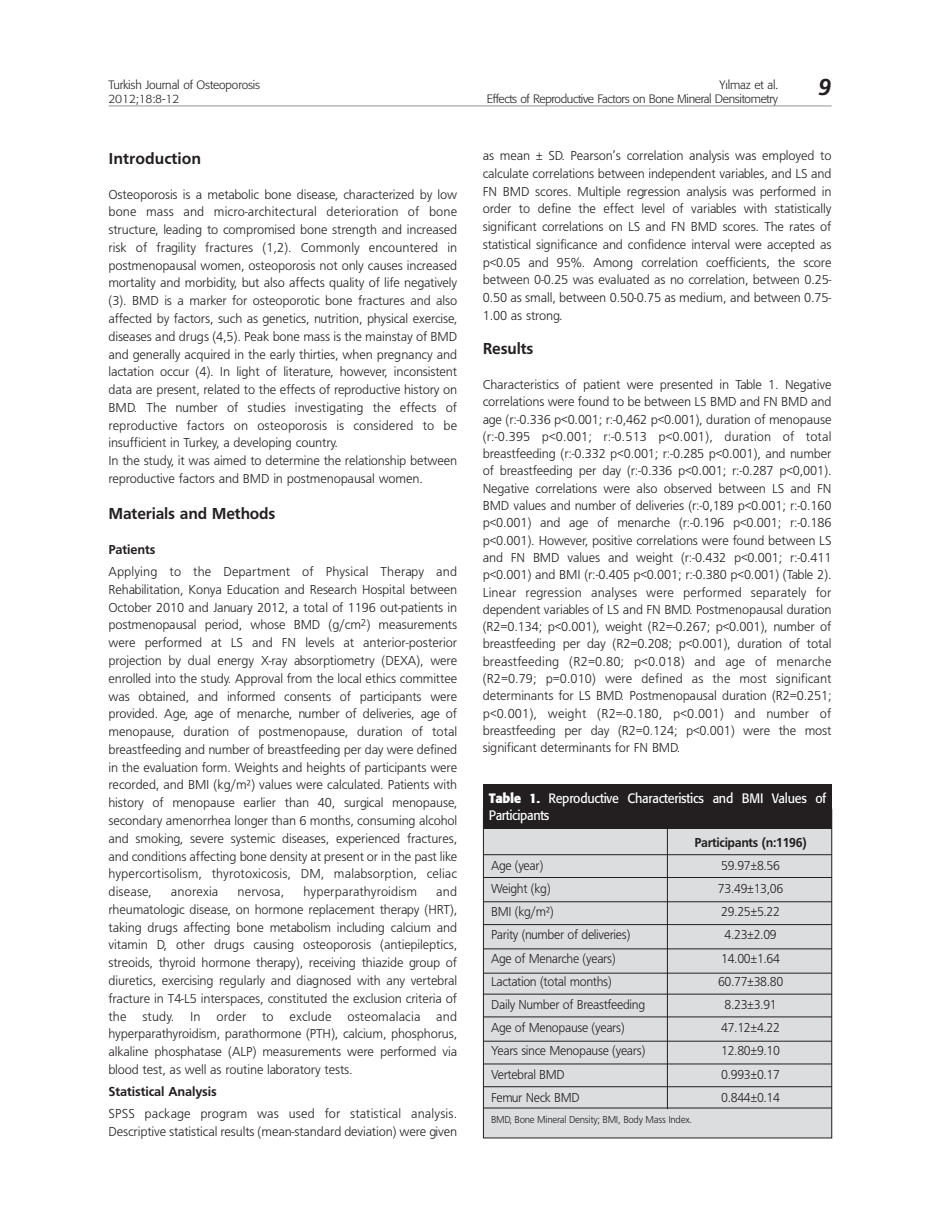
<style>
.page{position:relative;width:940px;height:1217px;background:#fff}
.page>*{position:absolute;margin:0;border:0;box-sizing:border-box;transform-origin:0 0}
.t1{font:24px "Frugal Bold Italic Tr";color:#231f20}
.t2{font:16.5px "Frugal Bold Tr";letter-spacing:-.01em;color:#231f20}
.t3{font:13.5px/17.7px "Frugal Normal Tr";letter-spacing:-.01em;color:#231f20;text-align:justify}
.t4{font:13.5px "Frugal Normal Tr";letter-spacing:-.01em;color:#231f20;scale:.95 1}
.t5{font:13.5px/16.5px "Formata Tr";letter-spacing:-.02em;color:#fff;scale:.93 1}
.t6{font:13.5px "Frugal Normal Tr";letter-spacing:.01em;color:#231f20}
.t7{font:13.5px "Frugal Bold Tr";letter-spacing:-.01em;color:#231f20}
.t8{font:13.5px "Frugal Bold Tr";letter-spacing:-.01em;color:#231f20;scale:.95 1}
.t9{font:12px/13.5px "Formata Light Tr";letter-spacing:-.03em;color:#231f20;text-align:right}
.t10{font:12px/13.5px "Formata Light Tr";letter-spacing:-.01em;color:#231f20}
.t11{font:10.5px "Frugal Normal Tr";letter-spacing:-.025em;color:#231f20;scale:.95 1}
.s1{font-family:"Formata Bold Tr"}
</style>
<div class="page">
<div style="left:483px;top:809px;width:348px;height:328px;background:#dcdddf"></div>
<div style="left:483px;top:784px;width:349px;height:44px;background:#231f20"></div>
<hr style="left:483px;top:854px;width:349px;height:1px;background:#231f20">
<hr style="left:483px;top:877px;width:349px;height:1px;background:#231f20">
<hr style="left:483px;top:901px;width:349px;height:1px;background:#231f20">
<hr style="left:483px;top:924px;width:349px;height:1px;background:#231f20">
<hr style="left:483px;top:948px;width:349px;height:1px;background:#231f20">
<hr style="left:483px;top:972px;width:349px;height:1px;background:#231f20">
<hr style="left:483px;top:993px;width:349px;height:1px;background:#231f20">
<hr style="left:483px;top:1016px;width:349px;height:1px;background:#231f20">
<hr style="left:483px;top:1040px;width:349px;height:1px;background:#231f20">
<hr style="left:483px;top:1063px;width:349px;height:1px;background:#231f20">
<hr style="left:483px;top:1086px;width:349px;height:1px;background:#231f20">
<hr style="left:483px;top:1107px;width:349px;height:1px;background:#231f20">
<hr style="left:667px;top:825px;width:1px;height:283px;background:#231f20">
<hr style="left:108px;top:106px;width:723px;height:1px;background:#939598">
<p class="t10" style="left:108px;top:79px;width:153px">Turkish Journal of Osteoporosis<br>2012;18:8-12</p>
<h1 class="t1" style="left:818px;top:78px;width:14px">9</h1>
<p class="t9" style="left:487px;top:79px;width:292px">Yılmaz et al.<br>Effects of Reproductive Factors on Bone Mineral Densitometry</p>
<p class="t2" style="left:108px;top:152px;width:94px">Introduction</p>
<p class="t3" style="left:108px;top:186px;width:350px;text-align:left">Osteoporosis is a metabolic bone disease, characterized by low bone mass and micro-architectural deterioration of bone structure, leading to compromised bone strength and increased risk of fragility fractures (1,2). Commonly encountered in postmenopausal women, osteoporosis not only causes increased mortality and morbidity, but also affects quality of life negatively (3). BMD is a marker for osteoporotic bone fractures and also affected by factors, such as genetics, nutrition, physical exercise, diseases and drugs (4,5). Peak bone mass is the mainstay of BMD and generally acquired in the early thirties, when pregnancy and lactation occur (4). In light of literature, however, inconsistent data are present, related to the effects of reproductive history on BMD. The number of studies investigating the effects of reproductive factors on osteoporosis is considered to be insufficient in Turkey, a developing country.<br>In the study, it was aimed to determine the relationship between reproductive factors and BMD in postmenopausal women.</p>
<p class="t2" style="left:108px;top:506px;width:168px">Materials and Methods</p>
<p class="t7" style="left:108px;top:544px;width:49px">Patients</p>
<p class="t3" style="left:108px;top:563px;width:350px">Applying to the Department of Physical Therapy and Rehabilitation, Konya Education and Research Hospital between October 2010 and January 2012, a total of 1196 out-patients in postmenopausal period, whose BMD (g/cm<sup>2</sup>) measurements were performed at LS and FN levels at anterior-posterior projection by dual energy X-ray absorptiometry (DEXA), were enrolled into the study. Approval from the local ethics committee was obtained, and informed consents of participants were provided. Age, age of menarche, number of deliveries, age of menopause, duration of postmenopause, duration of total breastfeeding and number of breastfeeding per day were defined in the evaluation form. Weights and heights of participants were recorded, and BMI (kg/m²) values were calculated. Patients with history of menopause earlier than 40, surgical menopause, secondary amenorrhea longer than 6 months, consuming alcohol and smoking, severe systemic diseases, experienced fractures, and conditions affecting bone density at present or in the past like hypercortisolism, thyrotoxicosis, DM, malabsorption, celiac disease,</p>
<p class="t3" style="left:108px;top:883px;width:350px;text-indent:328px">and rheumatologic disease, on hormone replacement therapy (HRT), taking drugs affecting bone metabolism including calcium and vitamin D, other drugs causing osteoporosis (antiepileptics, streoids, thyroid hormone therapy), receiving thiazide group of diuretics, exercising regularly and diagnosed with any vertebral fracture in T4-L5 interspaces, constituted the exclusion criteria of the study. In order to exclude osteomalacia and hyperparathyroidism, parathormone (PTH), calcium, phosphorus, alkaline phosphatase (ALP) measurements were performed via blood test, as well as routine laboratory tests.</p>
<p class="t7" style="left:108px;top:1085px;width:110px">Statistical Analysis</p>
<p class="t3" style="left:108px;top:1105px;width:350px">SPSS package program was used for statistical analysis.<br>Descriptive statistical results (mean-standard deviation) were given</p>
<p class="t6" style="left:171px;top:886px;width:49px">anorexia</p>
<p class="t6" style="left:238px;top:886px;width:48px">nervosa,</p>
<p class="t6" style="left:303px;top:886px;width:115px">hyperparathyroidism</p>
<p class="t3" style="left:483px;top:148px;width:350px">as mean ± SD. Pearson’s correlation analysis was employed to calculate correlations between independent variables, and LS and FN BMD scores. Multiple regression analysis was performed in order to define the effect level of variables with statistically significant correlations on LS and FN BMD scores. The rates of statistical significance and confidence interval were accepted as p&lt;0.05 and 95%. Among correlation coefficients, the score between 0-0.25 was evaluated as no correlation, between 0.25- 0.50 as small, between 0.50-0.75 as medium, and between 0.75- 1.00 as strong.</p>
<p class="t2" style="left:483px;top:342px;width:52px">Results</p>
<p class="t3" style="left:483px;top:377px;width:350px;line-height:17.2px">Characteristics of patient were presented in Table 1. Negative correlations were found to be between LS BMD and FN BMD and age (r:-0.336 p&lt;0.001; r:-0,462 p&lt;0.001), duration of menopause (r:-0.395 p&lt;0.001; r:-0.513 p&lt;0.001), duration of total breastfeeding (r:-0.332 p&lt;0.001; r:-0.285 p&lt;0.001), and number of breastfeeding per day (r:-0.336 p&lt;0.001; r:-0.287 p&lt;0,001).<br>Negative correlations were also observed between LS and FN BMD values and number of deliveries (r:-0,189 p&lt;0.001; r:-0.160 p&lt;0.001) and age of menarche (r:-0.196 p&lt;0.001; r:-0.186 p&lt;0.001). However, positive correlations were found between LS and FN BMD values and weight (r:-0.432 p&lt;0.001; r:-0.411 p&lt;0.001) and BMI (r:-0.405 p&lt;0.001; r:-0.380 p&lt;0.001) (Table 2).<br>Linear regression analyses were performed separately for dependent variables of LS and FN BMD. Postmenopausal duration (R2=0.134; p&lt;0.001), weight (R2=-0.267; p&lt;0.001), number of breastfeeding per day (R2=0.208; p&lt;0.001), duration of total breastfeeding (R2=0.80; p&lt;0.018) and age of menarche (R2=0.79; p=0.010) were defined as the most significant determinants for LS BMD. Postmenopausal duration (R2=0.251; p&lt;0.001), weight (R2=-0.180, p&lt;0.001) and number of breastfeeding per day (R2=0.124; p&lt;0.001) were the most significant determinants for FN BMD.</p>
<p class="t5" style="left:489px;top:790px;width:364px"><span class="s1">Table 1.</span> Reproductive Characteristics and BMI Values of<br>Participants</p>
<p class="t8" style="left:694px;top:836px;width:120px">Participants (n:1196)</p>
<p class="t4" style="left:491px;top:859px;width:56px">Age (year)</p>
<p class="t4" style="left:721px;top:859px;width:63px">59.97±8.56</p>
<p class="t4" style="left:491px;top:883px;width:64px">Weight (kg)</p>
<p class="t4" style="left:718px;top:883px;width:70px">73.49±13,06</p>
<p class="t4" style="left:491px;top:906px;width:67px">BMI (kg/m²)</p>
<p class="t4" style="left:721px;top:906px;width:63px">29.25±5.22</p>
<p class="t4" style="left:491px;top:929px;width:148px">Parity (number of deliveries)</p>
<p class="t4" style="left:724px;top:929px;width:56px">4.23±2.09</p>
<p class="t4" style="left:491px;top:952px;width:132px">Age of Menarche (years)</p>
<p class="t4" style="left:721px;top:952px;width:63px">14.00±1.64</p>
<p class="t4" style="left:491px;top:975px;width:128px">Lactation (total months)</p>
<p class="t4" style="left:718px;top:975px;width:70px">60.77±38.80</p>
<p class="t4" style="left:491px;top:999px;width:164px">Daily Number of Breastfeeding</p>
<p class="t4" style="left:724px;top:999px;width:56px">8.23±3.91</p>
<p class="t4" style="left:491px;top:1022px;width:142px">Age of Menopause (years)</p>
<p class="t4" style="left:721px;top:1022px;width:63px">47.12±4.22</p>
<p class="t4" style="left:491px;top:1045px;width:164px">Years since Menopause (years)</p>
<p class="t4" style="left:721px;top:1045px;width:63px">12.80±9.10</p>
<p class="t4" style="left:491px;top:1068px;width:79px">Vertebral BMD</p>
<p class="t4" style="left:721px;top:1068px;width:63px">0.993±0.17</p>
<p class="t4" style="left:491px;top:1091px;width:95px">Femur Neck BMD</p>
<p class="t4" style="left:721px;top:1091px;width:63px">0.844±0.14</p>
<p class="t11" style="left:491px;top:1115px;width:213px">BMD, Bone Mineral Density; BMI, Body Mass Index.</p>
</div>
